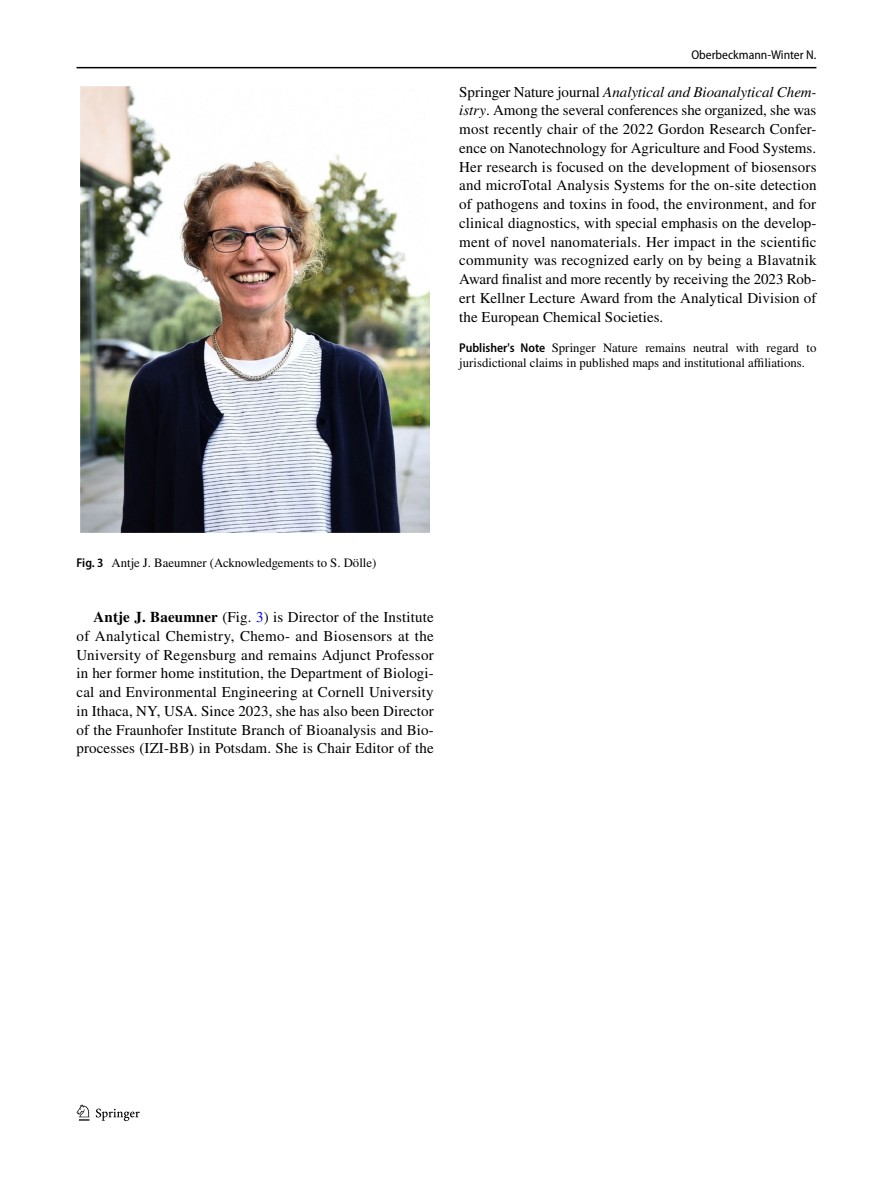
<style>
.page{position:relative;width:893px;height:1187px;background:#fff}
.page>*{position:absolute;margin:0;border:0;box-sizing:border-box;transform-origin:0 0}
.t1{font:15px/18.8px "STIX";letter-spacing:.005em;color:#000;text-align:justify}
.t2{font:12.75px/15px "STIX";color:#000}
.t3{font:semi-condensed 12.75px "Myriad Pro";color:#000}
.s1{font-style:italic}
.s2{font-family:"Myriad Pro";font-weight:600;font-stretch:semi-condensed}
.s3{font-weight:700}
.s4{color:#00f}
</style>
<div class="page">
<hr style="left:77px;top:67px;width:739px;height:1px;background:#000">
<svg style="left:77px;top:1104px;width:12px;height:16px"></svg>
<svg style="left:96px;top:1108px;width:44px;height:12px"></svg>
<img style="left:81px;top:87px;width:348px;height:445px">
<p class="t3" style="left:691px;top:48px;width:127px">Oberbeckmann‑Winter N.</p>
<p class="t1" style="left:459px;top:83px;width:359px">Springer Nature journal <span class="s1">Analytical and Bioanalytical Chem&shy;istry</span>. Among the several conferences she organized, she was most recently chair of the 2022 Gordon Research Confer&shy;ence on Nanotechnology for Agriculture and Food Systems.<br>Her research is focused on the development of biosensors and microTotal Analysis Systems for the on-site detection of pathogens and toxins in food, the environment, and for clinical diagnostics, with special emphasis on the develop&shy;ment of novel nanomaterials. Her impact in the scientific community was recognized early on by being a Blavatnik Award finalist and more recently by receiving the 2023 Rob&shy;ert Kellner Lecture Award from the Analytical Division of the European Chemical Societies.</p>
<p class="t2" style="left:459px;top:341px;width:359px"><span class="s2">Publisher's Note</span> Springer Nature remains neutral with regard to jurisdictional claims in published maps and institutional affiliations.</p>
<p class="t2" style="left:77px;top:556px;width:301px"><span class="s2">Fig. 3</span> Antje J. Baeumner (Acknowledgements to S. Dölle)</p>
<p class="t1" style="left:77px;top:608px;width:359px;text-indent:17px"><span class="s3">Antje J. Baeumner</span> (Fig. <span class="s4">3</span>) is Director of the Institute of Analytical Chemistry, Chemo- and Biosensors at the University of Regensburg and remains Adjunct Professor in her former home institution, the Department of Biologi&shy;cal and Environmental Engineering at Cornell University in Ithaca, NY, USA. Since 2023, she has also been Director of the Fraunhofer Institute Branch of Bioanalysis and Bio&shy;processes (IZI-BB) in Potsdam. She is Chair Editor of the</p>
</div>
